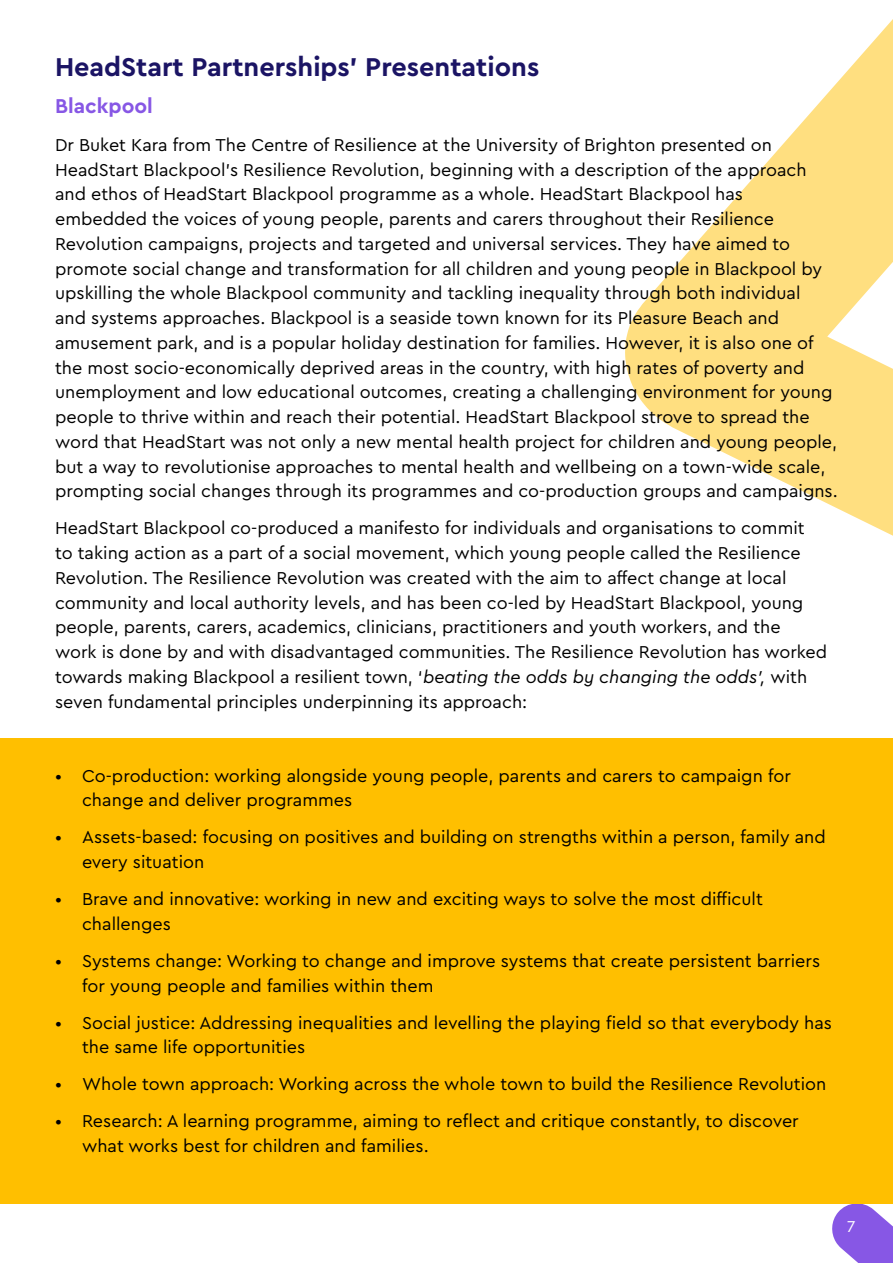
<style>
.page{position:relative;width:893px;height:1263px;background:#fff}
.page>*{position:absolute;margin:0;border:0;box-sizing:border-box;transform-origin:0 0}
.t1{font:700 27px "Cera Pro";color:#1b1464}
.t2{font:700 21px "Cera Pro";color:#8757e5}
.t3{font:18px/24.8px "Cera Pro";color:#000}
.t4{font:16.5px "Cera Pro";color:#fff}
.s1{font-style:italic}
</style>
<div class="page">
<svg style="left:830px;top:1203px;width:63px;height:60px"></svg>
<svg style="left:625px;top:19px;width:268px;height:517px;fill:#ffdf80"></svg>
<div style="left:0;top:738px;width:893px;height:465px;background:#ffbf00"></div>
<h1 class="t1" style="left:55px;top:49px;width:486px">HeadStart Partnerships’ Presentations</h1>
<p class="t2" style="left:55px;top:92px;width:99px">Blackpool</p>
<p class="t3" style="left:55px;top:132px;width:784px">Dr Buket Kara from The Centre of Resilience at the University of Brighton presented on HeadStart Blackpool’s Resilience Revolution, beginning with a description of the approach and ethos of HeadStart Blackpool programme as a whole. HeadStart Blackpool has embedded the voices of young people, parents and carers throughout their Resilience Revolution campaigns, projects and targeted and universal services. They have aimed to promote social change and transformation for all children and young people in Blackpool by upskilling the whole Blackpool community and tackling inequality through both individual<br>and systems approaches. Blackpool is a seaside town known for its Pleasure Beach and amusement park, and is a popular holiday destination for families. However, it is also one of the most socio-economically deprived areas in the country, with high rates of poverty and unemployment and low educational outcomes, creating a challenging environment for young people to thrive within and reach their potential. HeadStart Blackpool strove to spread the word that HeadStart was not only a new mental health project for children and young people, but a way to revolutionise approaches to mental health and wellbeing on a town-wide scale, prompting social changes through its programmes and co-production groups and campaigns.</p>
<p class="t3" style="left:55px;top:515px;width:774px">HeadStart Blackpool co-produced a manifesto for individuals and organisations to commit<br>to taking action as a part of a social movement, which young people called the Resilience Revolution. The Resilience Revolution was created with the aim to affect change at local community and local authority levels, and has been co-led by HeadStart Blackpool, young people, parents, carers, academics, clinicians, practitioners and youth workers, and the<br>work is done by and with disadvantaged communities. The Resilience Revolution has worked towards making Blackpool a resilient town, ‘<span class="s1">beating the odds by changing the odds’,</span> with seven fundamental principles underpinning its approach:</p>
<p class="t3" style="left:82px;top:762px;width:710px;text-indent:-27px">• Co-production: working alongside young people, parents and carers to campaign for change and deliver programmes</p>
<p class="t3" style="left:82px;top:824px;width:745px;text-indent:-27px">• Assets-based: focusing on positives and building on strengths within a person, family and every situation</p>
<p class="t3" style="left:82px;top:886px;width:682px;text-indent:-27px">• Brave and innovative: working in new and exciting ways to solve the most difficult challenges</p>
<p class="t3" style="left:82px;top:948px;width:740px;text-indent:-27px">• Systems change: Working to change and improve systems that create persistent barriers for young people and families within them</p>
<p class="t3" style="left:82px;top:1009px;width:752px;text-indent:-27px">• Social justice: Addressing inequalities and levelling the playing field so that everybody has the same life opportunities</p>
<p class="t3" style="left:55px;top:1071px;width:773px">• Whole town approach: Working across the whole town to build the Resilience Revolution</p>
<p class="t3" style="left:82px;top:1108px;width:718px;text-indent:-27px">• Research: A learning programme, aiming to reflect and critique constantly, to discover what works best for children and families.</p>
<p class="t4" style="left:847px;top:1215px;width:10px">7</p>
</div>
